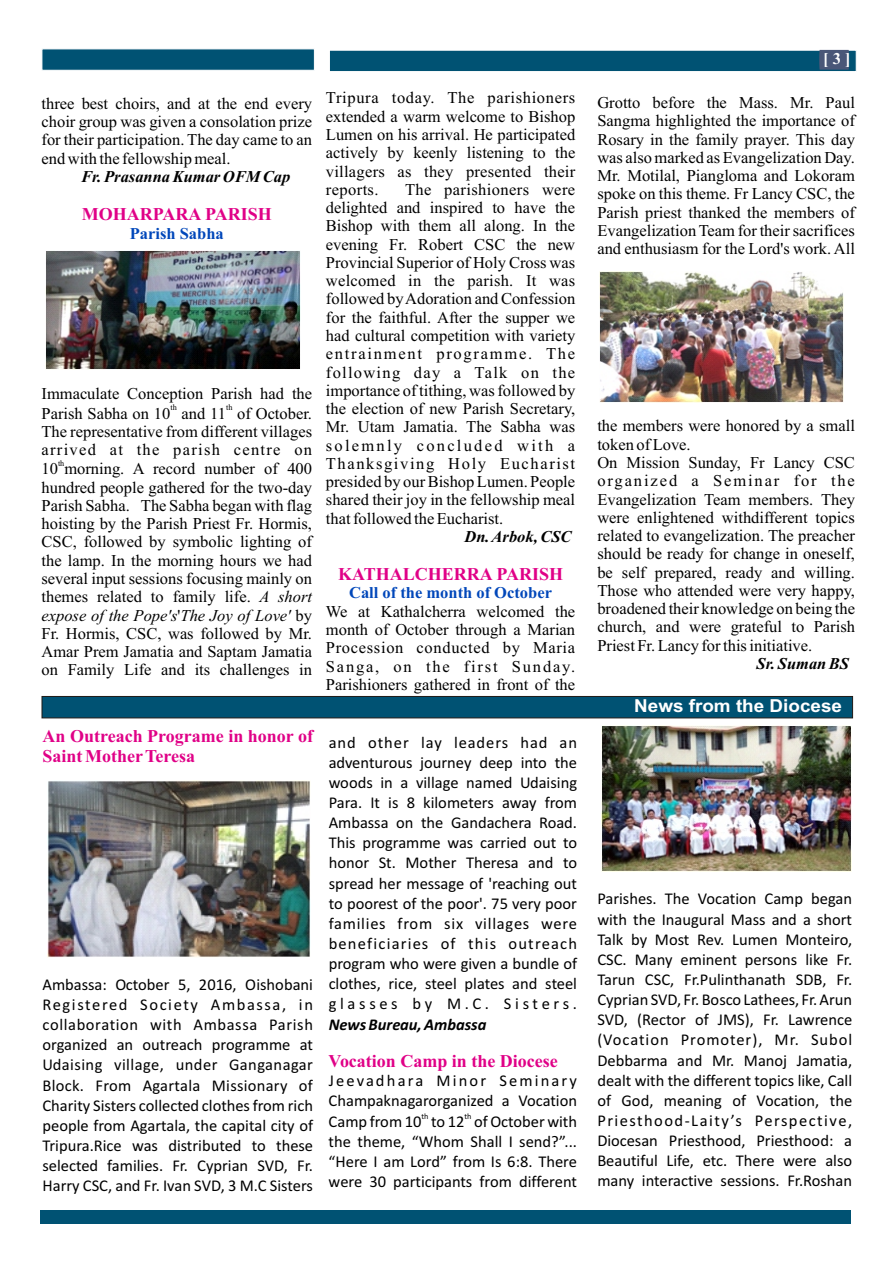
<style>
.page{position:relative;width:894px;height:1263px;background:#fff}
.page>*{position:absolute;margin:0;border:0;box-sizing:border-box;transform-origin:0 0}
.t1{font:700 18px/20px "Times New Roman";color:#e00087}
.t2{font:700 17.85px "Arial";color:#fff;scale:1.06 1}
.t3{font:16.5px/18.3px "Times New Roman";color:#000;text-align:justify}
.t4{font:16.5px/20.1px "Calibri";color:#000;text-align:justify}
.t5{font:italic 700 16.5px "Times New Roman";color:#000}
.t6{font:700 16.5px "Times New Roman";color:#0047ba}
.t7{font:italic 700 16.5px "Calibri";color:#000}
.t8{font:700 16.5px "Times New Roman";color:#fff}
.t9{font:8.25px "Times New Roman";color:#000}
.t10{font:8.25px "Calibri";color:#000}
.s1{font-style:italic}
</style>
<div class="page">
<div style="left:329px;top:50px;width:528px;height:22px;background:#005273;border:1px solid #fff"></div>
<div style="left:42px;top:49px;width:273px;height:22px;background:#005273;border:1px solid #fff"></div>
<svg style="left:819px;top:50px;width:30px;height:20px"></svg>
<div style="left:40px;top:1210px;width:811px;height:13px;background:#005273"></div>
<div style="left:42px;top:696px;width:811px;height:22px;background:#005273;border:1px solid #1f1a17"></div>
<img style="left:600px;top:272px;width:243px;height:130px">
<img style="left:46px;top:250px;width:254px;height:119px">
<img style="left:48px;top:780px;width:263px;height:177px">
<img style="left:602px;top:726px;width:250px;height:146px">
<p class="t3" style="left:42px;top:96px;width:272px">three best choirs, and at the end every choir group was given a consolation prize for their participation. The day came to an end with the fellowship meal.</p>
<p class="t5" style="left:81px;top:171px;width:211px">Fr. Prasanna Kumar OFM Cap</p>
<p class="t1" style="left:82px;top:206px;width:191px">MOHARPARA PARISH</p>
<p class="t6" style="left:130px;top:228px;width:95px">Parish Sabha</p>
<p class="t3" style="left:42px;top:386px;width:272px">Immaculate Conception Parish had the</p>
<p class="t9" style="left:170px;top:405px;width:8px">th</p>
<p class="t9" style="left:226px;top:405px;width:8px">th</p>
<p class="t3" style="left:42px;top:406px;width:272px">Parish Sabha on 10 and 11 of October.<br>The representative from different villages arrived at the parish centre on</p>
<p class="t9" style="left:58px;top:460px;width:8px">th</p>
<p class="t3" style="left:42px;top:461px;width:272px">10 morning. A record number of 400 hundred people gathered for the two-day Parish Sabha. The Sabha began with flag hoisting by the Parish Priest Fr. Hormis, CSC, followed by symbolic lighting of the lamp. In the morning hours we had several input sessions focusing mainly on themes related to family life. <span class="s1">A short expose of the Pope's</span>'<span class="s1">The Joy of Love'</span> by Fr. Hormis, CSC, was followed by Mr.<br>Amar Prem Jamatia and Saptam Jamatia on Family Life and its challenges in</p>
<p class="t3" style="left:326px;top:90px;width:251px">Tripura today. The parishioners extended a warm welcome to Bishop Lumen on his arrival. He participated actively by keenly listening to the villagers as they presented their reports.</p>
<p class="t3" style="left:326px;top:182px;width:251px;text-indent:79px">The parishioners were delighted and inspired to have the Bishop with them all along. In the evening Fr. Robert CSC the new Provincial Superior of Holy Cross was welcomed in the parish. It was followed by Adoration and Confession for the faithful. After the supper we had cultural competition with variety entrainment programme. The following day a Talk on the importance of tithing, was followed by the election of new Parish Secretary, Mr. Utam Jamatia. The Sabha was solemnly concluded with a Thanksgiving Holy Eucharist presided by our Bishop Lumen. People shared their joy in the fellowship meal that followed the Eucharist.</p>
<p class="t5" style="left:465px;top:531px;width:109px">Dn. Arbok, CSC</p>
<p class="t1" style="left:338px;top:566px;width:226px">KATHALCHERRA PARISH</p>
<p class="t6" style="left:349px;top:587px;width:204px">Call of the month of October</p>
<p class="t3" style="left:326px;top:604px;width:251px">We at Kathalcherra welcomed the month of October through a Marian Procession conducted by Maria Sanga, on the first Sunday.<br>Parishioners gathered in front of the</p>
<p class="t1" style="left:43px;top:728px;width:272px">An Outreach Programe in honor of<br>Saint MotherTeresa</p>
<p class="t4" style="left:43px;top:976px;width:272px">Ambassa: October 5, 2016, Oishobani Registered Society Ambassa, in collaboration with Ambassa Parish organized an outreach programme at Udaising village, under Ganganagar Block. From Agartala Missionary of Charity Sisters collected clothes from rich people from Agartala, the capital city of Tripura.Rice was distributed to these selected families. Fr. Cyprian SVD, Fr.<br>Harry CSC, and Fr. Ivan SVD, 3 M.C Sisters</p>
<p class="t4" style="left:329px;top:733px;width:250px">and other lay leaders had an adventurous journey deep into the woods in a village named Udaising Para. It is 8 kilometers away from Ambassa on the Gandachera Road.<br>This programme was carried out to honor St. Mother Theresa and to spread her message of 'reaching out to poorest of the poor'. 75 very poor families from six villages were beneficiaries of this outreach program who were given a bundle of clothes, rice, steel plates and steel glasses by M.C. Sisters.</p>
<p class="t7" style="left:329px;top:1017px;width:159px">News Bureau, Ambassa</p>
<p class="t1" style="left:329px;top:1053px;width:231px">Vocation Camp in the Diocese</p>
<p class="t4" style="left:329px;top:1072px;width:250px">Jeevadhara Minor Seminary<br>Champaknagarorganized a Vocation</p>
<p class="t10" style="left:422px;top:1112px;width:9px">th</p>
<p class="t10" style="left:465px;top:1112px;width:9px">th</p>
<p class="t4" style="left:329px;top:1113px;width:250px">Camp from 10 to 12 of October with the theme, “Whom Shall I send?”... “Here I am Lord” from Is 6:8. There were 30 participants from different</p>
<p class="t8" style="left:823px;top:52px;width:29px">[ 3 ]</p>
<p class="t3" style="left:597px;top:95px;width:259px">Grotto before the Mass. Mr. Paul Sangma highlighted the importance of Rosary in the family prayer. This day was also marked as Evangelization Day.<br>Mr. Motilal, Piangloma and Lokoram spoke on this theme. Fr Lancy CSC, the Parish priest thanked the members of Evangelization Team for their sacrifices and enthusiasm for the Lord's work. All</p>
<p class="t3" style="left:597px;top:418px;width:259px;text-align:left">the members were honored by a small token of Love.<br>On Mission Sunday, Fr Lancy CSC organized a Seminar for the Evangelization Team members. They were enlightened withdifferent topics related to evangelization. The preacher should be ready for change in oneself, be self prepared, ready and willing.<br>Those who attended were very happy, broadened their knowledge on being the church, and were grateful to Parish Priest Fr. Lancy for this initiative.</p>
<p class="t5" style="left:757px;top:658px;width:94px">Sr. Suman BS</p>
<p class="t2" style="left:634px;top:699px;width:198px">News from the Diocese</p>
<p class="t4" style="left:597px;top:890px;width:256px">Parishes. The Vocation Camp began with the Inaugural Mass and a short Talk by Most Rev. Lumen Monteiro, CSC. Many eminent persons like Fr.<br>Tarun CSC, Fr.Pulinthanath SDB, Fr.<br>Cyprian SVD, Fr. Bosco Lathees, Fr. Arun SVD, (Rector of JMS), Fr. Lawrence (Vocation Promoter), Mr. Subol Debbarma and Mr. Manoj Jamatia, dealt with the different topics like, Call of God, meaning of Vocation, the Priesthood-Laity’s Perspective, Diocesan Priesthood, Priesthood: a Beautiful Life, etc. There were also many interactive sessions. Fr.Roshan</p>
</div>
